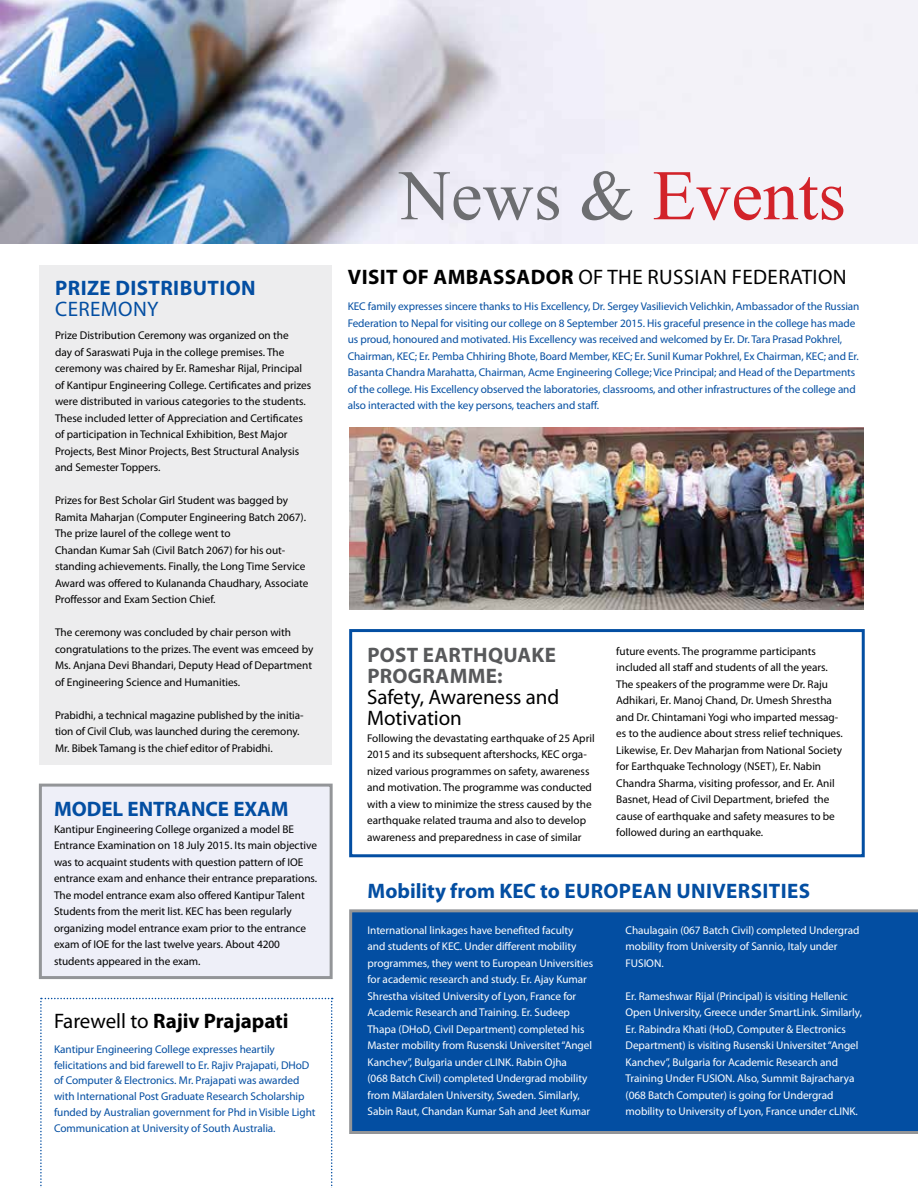
<style>
.page{position:relative;width:918px;height:1188px;background:#fff}
.page>*{position:absolute;margin:0;border:0;box-sizing:border-box;transform-origin:0 0}
.t1{font:71.1px "Times New Roman";color:#d2232a}
.t2{font:700 21px "Myriad Pro";letter-spacing:.02em;color:#034ea2}
.t3{font:700 21px "Myriad Pro";letter-spacing:.02em;color:#000}
.t4{font:21px/21px "Myriad Pro";letter-spacing:-.005em;color:#000}
.t5{font:700 21px/21px "Myriad Pro";letter-spacing:.015em;color:#58595b}
.t6{font:21px "Myriad Pro";color:#034ea2}
.t7{font:11.25px/16.5px "Myriad Pro";color:#000}
.t8{font:11.25px/16.5px "Myriad Pro";letter-spacing:-.005em;color:#fff}
.t9{font:11.25px/16.5px "Myriad Pro";letter-spacing:-.01em;color:#034ea2}
.s1{font-weight:400}
.s2{color:#6d6e71}
</style>
<div class="page">
<div style="left:39px;top:784px;width:294px;height:195px;background:#eeeff8;border:3px solid #939598"></div>
<svg style="left:40px;top:998px;width:293px;height:190px"></svg>
<div style="left:349px;top:909px;width:569px;height:225px;background:#034ea2"></div>
<div style="left:39px;top:265px;width:293px;height:500px;background:#ededee"></div>
<img style="left:0;top:0;width:918px;height:243px">
<img style="left:349px;top:427px;width:515px;height:183px">
<div style="left:349px;top:629px;width:516px;height:228px;border:3px solid #034ea2"></div>
<h2 class="t2" style="left:55px;top:274px;width:202px">PRIZE DISTRIBUTION</h2>
<h2 class="t6" style="left:55px;top:296px;width:14px">ceremony</h2>
<p class="t7" style="left:55px;top:327px;width:258px">Prize Distribution Ceremony was organized on the<br>day of Saraswati Puja in the college premises. The ceremony was chaired by Er. Rameshar Rijal, Principal of Kantipur Engineering College. Certificates and prizes were distributed in various categories to the students.<br>These included letter of Appreciation and Certificates of participation in Technical Exhibition, Best Major Projects, Best Minor Projects, Best Structural Analysis and Semester Toppers.</p>
<p class="t7" style="left:55px;top:492px;width:255px">Prizes for Best Scholar Girl Student was bagged by Ramita Maharjan (Computer Engineering Batch 2067).<br>The prize laurel of the college went to<br>Chandan Kumar Sah (Civil Batch 2067) for his out&shy;standing achievements. Finally, the Long Time Service Award was offered to Kulananda Chaudhary, Associate Proffessor and Exam Section Chief.</p>
<p class="t7" style="left:55px;top:624px;width:260px">The ceremony was concluded by chair person with congratulations to the prizes. The event was emceed by Ms. Anjana Devi Bhandari, Deputy Head of Department of Engineering Science and Humanities.</p>
<p class="t7" style="left:55px;top:706px;width:250px">Prabidhi, a technical magazine published by the initia&shy;tion of Civil Club, was launched during the ceremony.<br>Mr. Bibek Tamang is the chief editor of Prabidhi.</p>
<h2 class="t2" style="left:54px;top:795px;width:15px">MODEL</h2>
<h2 class="t2" style="left:128px;top:795px;width:51px">ENTRANCE</h2>
<h2 class="t2" style="left:233px;top:795px;width:15px">EXAM</h2>
<p class="t7" style="left:54px;top:820px;width:265px">Kantipur Engineering College organized a model BE Entrance Examination on 18 July 2015. Its main objective was to acquaint students with question pattern of IOE entrance exam and enhance their entrance preparations.<br>The model entrance exam also offered Kantipur Talent Students from the merit list. KEC has been regularly organizing model entrance exam prior to the entrance exam of IOE for the last twelve years. About 4200 students appeared in the exam.</p>
<h2 class="t3" style="left:54px;top:1007px;width:236px"><span class="s1">Farewell to</span> RAJIV PRAJAPATI</h2>
<p class="t9" style="left:54px;top:1041px;width:263px;line-height:15.8px">Kantipur Engineering College expresses heartily felicitations and bid farewell to Er. Rajiv Prajapati, DHoD of Computer &amp; Electronics. Mr. Prajapati was awarded with International Post Graduate Research Scholarship funded by Australian government for Phd in Visible Light Communication at University of South Australia.</p>
<h1 class="t1" style="left:400px;top:148px;width:448px"><span class="s2">News &amp;</span> Events</h1>
<h2 class="t3" style="left:348px;top:263px;width:273px">VISIT OF AMBASSADOR <span class="s1">of the</span></h2>
<h2 class="t4" style="left:647px;top:266px;width:24px">Russian</h2>
<h2 class="t4" style="left:732px;top:266px;width:23px">Federation</h2>
<p class="t9" style="left:348px;top:298px;width:513px">KEC family expresses sincere thanks to His Excellency, Dr. Sergey Vasilievich Velichkin, Ambassador of the Russian Federation to Nepal for visiting our college on 8 September 2015. His graceful presence in the college has made us proud, honoured and motivated. His Excellency was received and welcomed by Er. Dr. Tara Prasad Pokhrel, Chairman, KEC; Er. Pemba Chhiring Bhote, Board Member, KEC; Er. Sunil Kumar Pokhrel, Ex Chairman, KEC; and Er.<br>Basanta Chandra Marahatta, Chairman, Acme Engineering College; Vice Principal; and Head of the Departments of the college. His Excellency observed the laboratories, classrooms, and other infrastructures of the college and also interacted with the key persons, teachers and staff.</p>
<h2 class="t5" style="left:367px;top:644px;width:190px">POST EARTHQUAKE<br>PROGRAMME:</h2>
<h2 class="t4" style="left:367px;top:686px;width:194px">Safety, Awareness and<br>Motivation</h2>
<p class="t7" style="left:367px;top:729px;width:229px">Following the devastating earthquake of 25 April 2015 and its subsequent aftershocks, KEC orga&shy;nized various programmes on safety, awareness and motivation. The programme was conducted with a view to minimize the stress caused by the earthquake related trauma and also to develop awareness and preparedness in case of similar</p>
<p class="t7" style="left:616px;top:643px;width:228px">future events. The programme participants included all staff and students of all the years.<br>The speakers of the programme were Dr. Raju Adhikari, Er. Manoj Chand, Dr. Umesh Shrestha and Dr. Chintamani Yogi who imparted messag&shy;es to the audience about stress relief techniques.<br>Likewise, Er. Dev Maharjan from National Society for Earthquake Technology (NSET), Er. Nabin Chandra Sharma, visiting professor, and Er. Anil Basnet, Head of Civil Department, briefed the cause of earthquake and safety measures to be followed during an earthquake.</p>
<h2 class="t2" style="left:368px;top:877px;width:145px">MOBILITY FROM KEC</h2>
<h2 class="t2" style="left:540px;top:877px;width:271px">TO EUROPEAN UNIVERSITIES</h2>
<p class="t8" style="left:368px;top:922px;width:227px">International linkages have benefited faculty and students of KEC. Under different mobility programmes, they went to European Universities for academic research and study. Er. Ajay Kumar Shrestha visited University of Lyon, France for Academic Research and Training. Er. Sudeep Thapa (DHoD, Civil Department) completed his Master mobility from Rusenski Universitet “Angel Kanchev”, Bulgaria under cLINK. Rabin Ojha<br>(068 Batch Civil) completed Undergrad mobility from Mälardalen University, Sweden. Similarly, Sabin Raut, Chandan Kumar Sah and Jeet Kumar</p>
<p class="t8" style="left:626px;top:922px;width:235px">Chaulagain (067 Batch Civil) completed Undergrad mobility from University of Sannio, Italy under<br>FUSION.</p>
<p class="t8" style="left:626px;top:988px;width:238px">Er. Rameshwar Rijal (Principal) is visiting Hellenic Open University, Greece under SmartLink. Similarly, Er. Rabindra Khati (HoD, Computer &amp; Electronics Department) is visiting Rusenski Universitet “Angel Kanchev”, Bulgaria for Academic Research and Training Under FUSION. Also, Summit Bajracharya (068 Batch Computer) is going for Undergrad mobility to University of Lyon, France under cLINK.</p>
</div>
